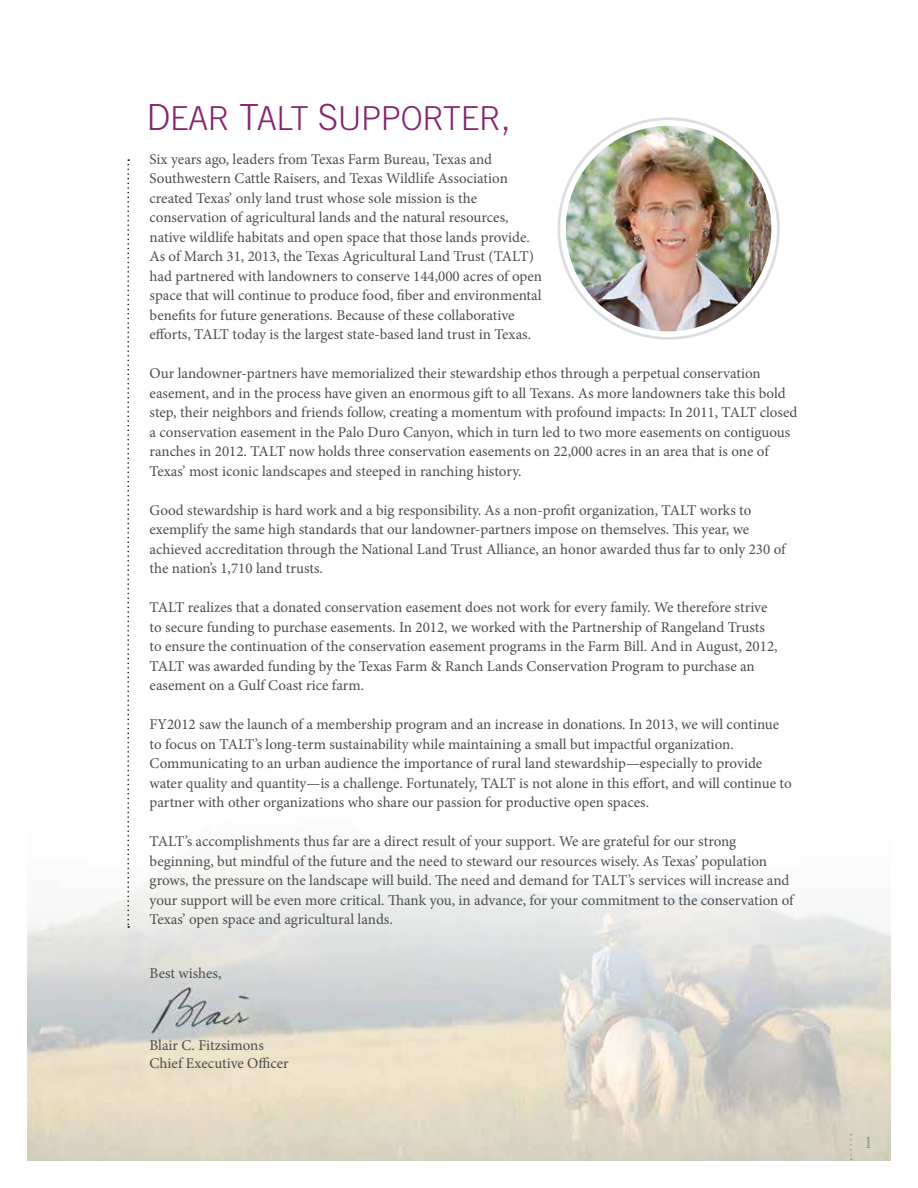
<style>
.page{position:relative;width:918px;height:1188px;background:#fff}
.page>*{position:absolute;margin:0;border:0;box-sizing:border-box;transform-origin:0 0}
.t1{font:300 33px "Trade Gothic";letter-spacing:-.01em;color:#84266d}
.t2{font:18px "Minion Pro";color:#939598}
.t3{font:15px/19.5px "Minion Pro";color:#4d4d4f}
.s1{font-size:36px}
</style>
<div class="page">
<img style="left:27px;top:121px;width:864px;height:1040px">
<svg style="left:127px;top:159px;width:2px;height:769px"></svg>
<svg style="left:850px;top:1134px;width:2px;height:26px"></svg>
<svg style="left:559px;top:119px;width:219px;height:219px"></svg>
<img style="left:566px;top:126px;width:205px;height:205px;border-radius:103px">
<h1 class="t1" style="left:146px;top:98px;width:366px"><span class="s1">D</span>EAR <span class="s1">T</span>ALT <span class="s1">S</span>UPPORTER<span class="s1">,</span></h1>
<p class="t3" style="left:150px;top:150px;width:394px">Six years ago, leaders from Texas Farm Bureau, Texas and Southwestern Cattle Raisers, and Texas Wildlife Association created Texas’ only land trust whose sole mission is the conservation of agricultural lands and the natural resources, native wildlife habitats and open space that those lands provide.<br>As of March 31, 2013, the Texas Agricultural Land Trust (TALT) had partnered with landowners to conserve 144,000 acres of open space that will continue to produce food, fiber and environmental benefits for future generations. Because of these collaborative efforts, TALT today is the largest state-based land trust in Texas.</p>
<p class="t3" style="left:150px;top:364px;width:649px">Our landowner-partners have memorialized their stewardship ethos through a perpetual conservation easement, and in the process have given an enormous gift to all Texans. As more landowners take this bold step, their neighbors and friends follow, creating a momentum with profound impacts: In 2011, TALT closed a conservation easement in the Palo Duro Canyon, which in turn led to two more easements on contiguous ranches in 2012. TALT now holds three conservation easements on 22,000 acres in an area that is one of Texas’ most iconic landscapes and steeped in ranching history.</p>
<p class="t3" style="left:150px;top:501px;width:638px">Good stewardship is hard work and a big responsibility. As a non-profit organization, TALT works to exemplify the same high standards that our landowner-partners impose on themselves. This year, we achieved accreditation through the National Land Trust Alliance, an honor awarded thus far to only 230 of the nation’s 1,710 land trusts.</p>
<p class="t3" style="left:150px;top:598px;width:630px">TALT realizes that a donated conservation easement does not work for every family. We therefore strive to secure funding to purchase easements. In 2012, we worked with the Partnership of Rangeland Trusts to ensure the continuation of the conservation easement programs in the Farm Bill. And in August, 2012, TALT was awarded funding by the Texas Farm &amp; Ranch Lands Conservation Program to purchase an easement on a Gulf Coast rice farm.</p>
<p class="t3" style="left:150px;top:715px;width:644px">FY2012 saw the launch of a membership program and an increase in donations. In 2013, we will continue to focus on TALT’s long-term sustainability while maintaining a small but impactful organization.<br>Communicating to an urban audience the importance of rural land stewardship—especially to provide water quality and quantity—is a challenge. Fortunately, TALT is not alone in this effort, and will continue to partner with other organizations who share our passion for productive open spaces.</p>
<p class="t3" style="left:150px;top:832px;width:646px">TALT’s accomplishments thus far are a direct result of your support. We are grateful for our strong beginning, but mindful of the future and the need to steward our resources wisely. As Texas’ population grows, the pressure on the landscape will build. The need and demand for TALT’s services will increase and your support will be even more critical. Thank you, in advance, for your commitment to the conservation of Texas’ open space and agricultural lands.</p>
<p class="t3" style="left:150px;top:964px;width:73px">Best wishes,</p>
<p class="t3" style="left:150px;top:1037px;width:141px;line-height:18px">Blair C. Fitzsimons<br>Chief Executive Officer</p>
<p class="t2" style="left:864px;top:1130px;width:10px">1</p>
</div>
